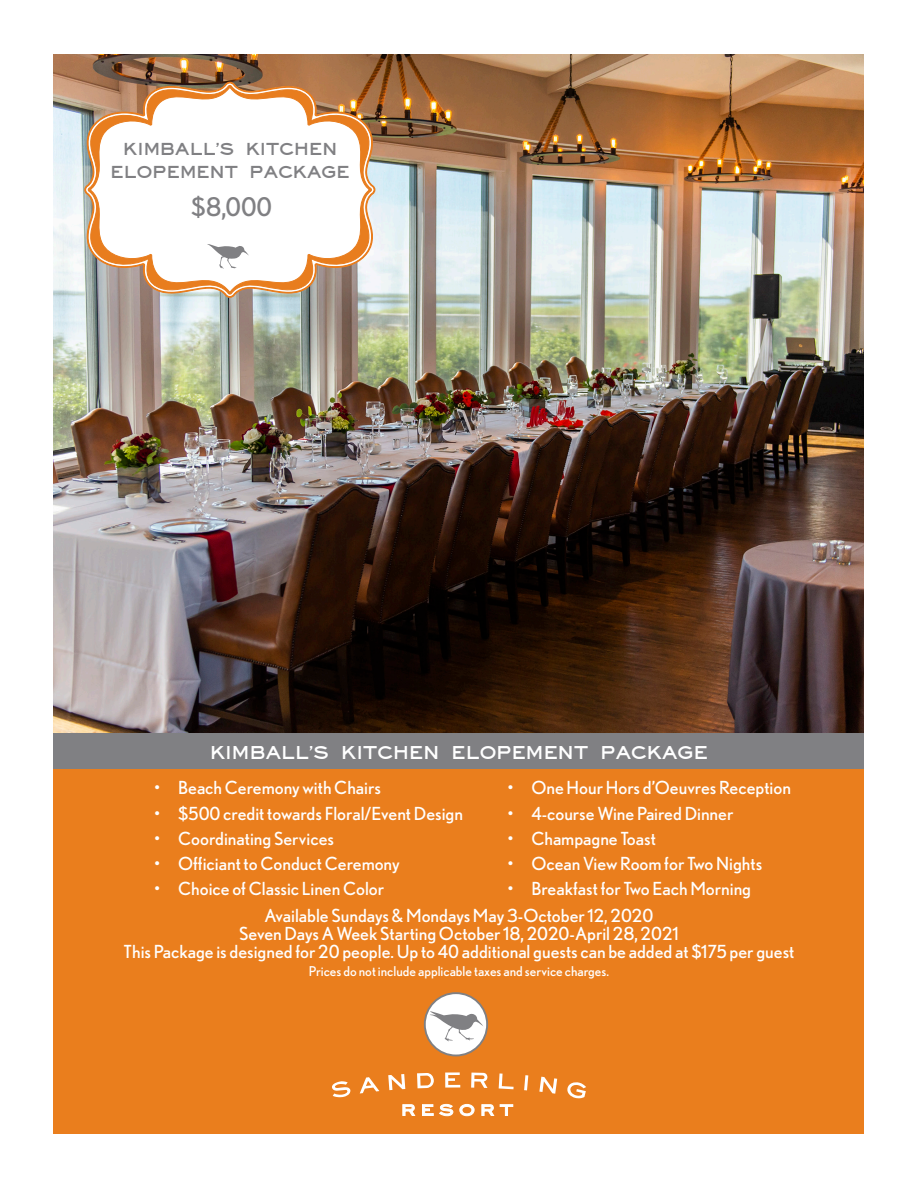
<style>
.page{position:relative;width:918px;height:1188px;background:#fff}
.page>*{position:absolute;margin:0;border:0;box-sizing:border-box;transform-origin:0 0}
.t1{font:25.65px "Nobel";color:#808083}
.t2{font:700 20.25px "Eyechart";color:#fff}
.t3{font:700 18.9px "Eyechart";color:#808083}
.t4{font:18px "Nobel";color:#fff}
.t5{font:13.5px "Nobel";color:#fff}
</style>
<div class="page">
<img style="left:53px;top:54px;width:811px;height:680px">
<div style="left:53px;top:764px;width:811px;height:370px;background:#ea7e1d"></div>
<div style="left:53px;top:734px;width:811px;height:35px;background:#808083"></div>
<img style="left:84px;top:82px;width:292px;height:217px">
<svg style="left:88px;top:85px;width:284px;height:210px"></svg>
<svg style="left:204px;top:242px;width:45px;height:27px"></svg>
<div style="left:425px;top:993px;width:62px;height:63px;background:#fff;border-radius:50%"></div>
<div style="left:424px;top:992px;width:64px;height:64px;border:2px solid #808083;border-radius:50%"></div>
<svg style="left:426px;top:1009px;width:57px;height:33px"></svg>
<svg style="left:403px;top:1104px;width:12px;height:12px"></svg>
<svg style="left:422px;top:1104px;width:31px;height:12px"></svg>
<svg style="left:459px;top:1104px;width:15px;height:12px"></svg>
<svg style="left:482px;top:1104px;width:12px;height:12px"></svg>
<svg style="left:500px;top:1104px;width:13px;height:12px"></svg>
<svg style="left:332px;top:1081px;width:19px;height:16px"></svg>
<svg style="left:360px;top:1077px;width:19px;height:17px"></svg>
<svg style="left:388px;top:1074px;width:17px;height:16px"></svg>
<svg style="left:417px;top:1073px;width:17px;height:15px"></svg>
<svg style="left:445px;top:1072px;width:15px;height:16px"></svg>
<svg style="left:471px;top:1073px;width:16px;height:15px"></svg>
<svg style="left:499px;top:1073px;width:15px;height:16px"></svg>
<svg style="left:524px;top:1075px;width:4px;height:15px"></svg>
<svg style="left:539px;top:1077px;width:18px;height:17px"></svg>
<svg style="left:567px;top:1082px;width:19px;height:16px"></svg>
<p class="t3" style="left:123px;top:138px;width:216px">KIMBALL’S KITCHEN</p>
<p class="t3" style="left:111px;top:161px;width:241px">ELOPEMENT PACKAGE</p>
<p class="t1" style="left:191px;top:192px;width:83px">$8,000</p>
<p class="t2" style="left:210px;top:741px;width:499px">KIMBALL’S KITCHEN ELOPEMENT PACKAGE</p>
<p class="t4" style="left:154px;top:778px;width:229px">• Beach Ceremony with Chairs</p>
<p class="t4" style="left:154px;top:803px;width:311px">• $500 credit towards Floral/Event Design</p>
<p class="t4" style="left:154px;top:828px;width:182px">• Coordinating Services</p>
<p class="t4" style="left:154px;top:853px;width:248px">• Officiant to Conduct Ceremony</p>
<p class="t4" style="left:154px;top:878px;width:232px">• Choice of Classic Linen Color</p>
<p class="t4" style="left:507px;top:778px;width:285px">• One Hour Hors d’Oeuvres Reception</p>
<p class="t4" style="left:507px;top:803px;width:228px">• 4-course Wine Paired Dinner</p>
<p class="t4" style="left:507px;top:828px;width:150px">• Champagne Toast</p>
<p class="t4" style="left:507px;top:853px;width:257px">• Ocean View Room for Two Nights</p>
<p class="t4" style="left:507px;top:878px;width:246px">• Breakfast for Two Each Morning</p>
<p class="t4" style="left:265px;top:905px;width:390px">Available Sundays &amp; Mondays May 3-October 12, 2020</p>
<p class="t4" style="left:239px;top:923px;width:441px">Seven Days A Week Starting October 18, 2020-April 28, 2021</p>
<p class="t4" style="left:124px;top:941px;width:672px">This Package is designed for 20 people. Up to 40 additional guests can be added at $175 per guest</p>
<p class="t5" style="left:309px;top:963px;width:302px">Prices do not include applicable taxes and service charges.</p>
</div>
